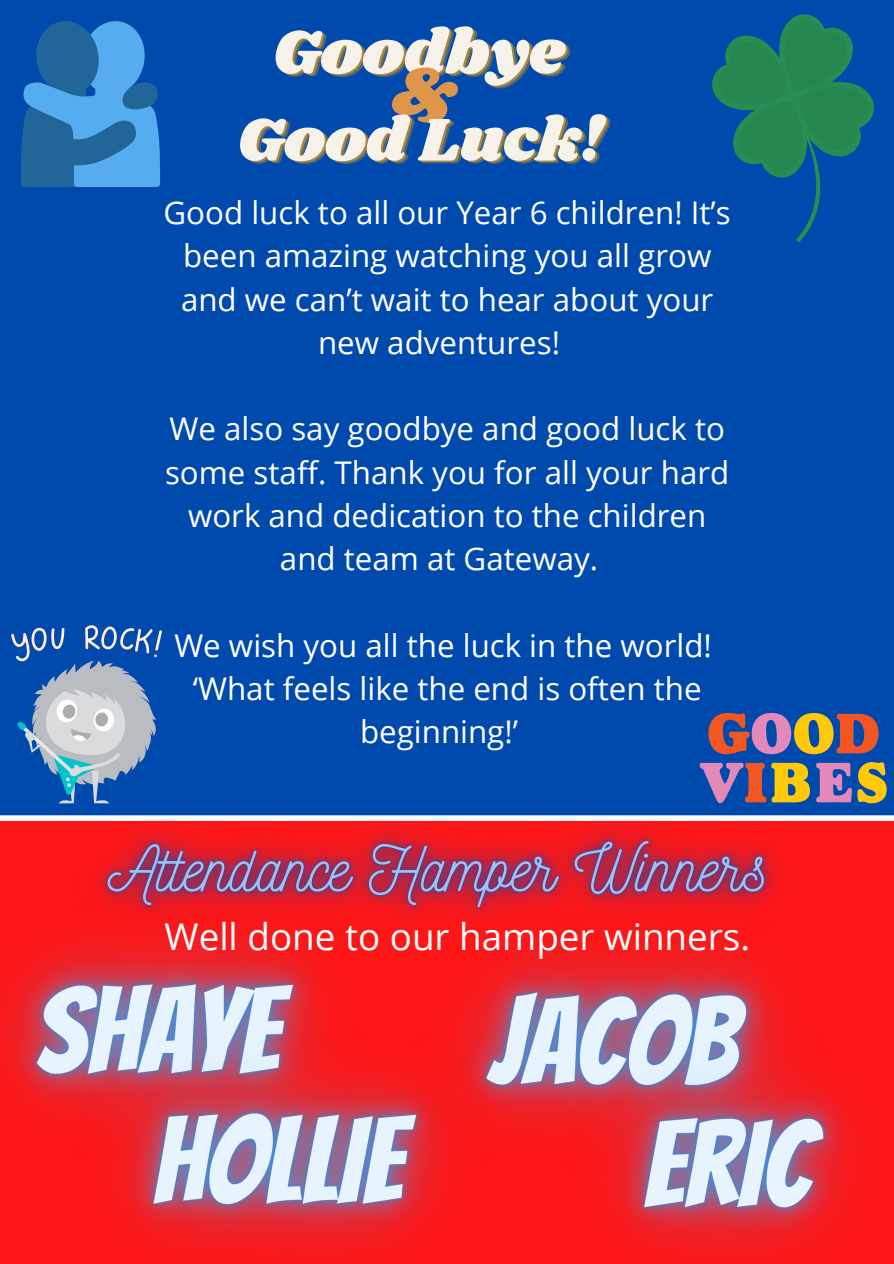
<style>
.page{position:relative;width:894px;height:1264px;background:#fff}
.page>*{position:absolute;margin:0;border:0;box-sizing:border-box;transform-origin:0 0}
.t1{font:75.45px "Shrikhand";color:#df964a}
.t2{font:63.75px "Shrikhand";color:#f6f2e9}
.t3{font:62.55px "Shrikhand";color:#f6f2e9}
.t4{font:36.75px "Open Sans";color:#fff}
.t5{font:31.2px/43.2px "Open Sans";color:#fff;text-align:center}
</style>
<div class="page">
<div style="left:0;top:0;width:893px;height:1263px;background:#004aad"></div>
<div style="left:0;top:815px;width:893px;height:6px;background:#fff"></div>
<svg style="left:21px;top:21px;width:140px;height:166px;background:#3380c0"></svg>
<svg style="left:712px;top:14px;width:161px;height:228px"></svg>
<svg style="left:708px;top:713px;width:178px;height:90px"></svg>
<svg style="left:11px;top:625px;width:151px;height:128px"></svg>
<img style="left:32px;top:752px;width:830px;height:73px">
<img style="left:0;top:814px;width:446px;height:130px">
<img style="left:332px;top:825px;width:561px;height:123px">
<img style="left:0;top:944px;width:569px;height:319px">
<img style="left:490px;top:948px;width:403px;height:315px">
<p class="t2" style="left:272px;top:8px;width:294px">Goodbye</p>
<p class="t1" style="left:393px;top:38px;width:63px">&amp;</p>
<p class="t3" style="left:236px;top:96px;width:368px">Good Luck!</p>
<p class="t5" style="left:163px;top:190px;width:568px">Good luck to all our Year 6 children! It’s been amazing watching you all grow and we can’t wait to hear about your new adventures!</p>
<p class="t5" style="left:165px;top:406px;width:565px">We also say goodbye and good luck to some staff. Thank you for all your hard work and dedication to the children and team at Gateway.</p>
<p class="t5" style="left:174px;top:623px;width:539px">We wish you all the luck in the world!</p>
<p class="t5" style="left:193px;top:666px;width:510px">‘What feels like the end is often the beginning!’</p>
<p class="t4" style="left:165px;top:911px;width:587px">Well done to our hamper winners.</p>
</div>
